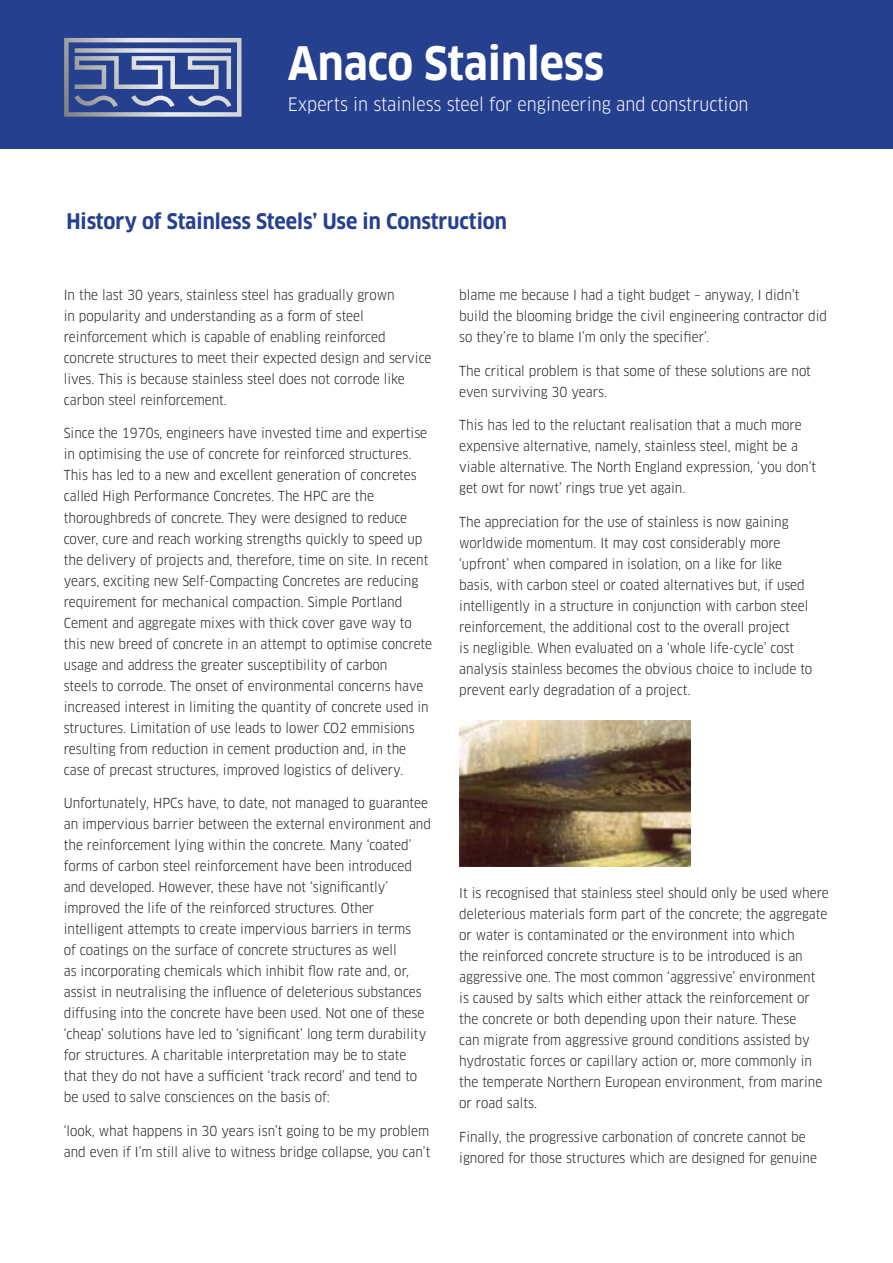
<style>
.page{position:relative;width:893px;height:1263px;background:#fff}
.page>*{position:absolute;margin:0;border:0;box-sizing:border-box;transform-origin:0 0}
.t1{font:700 45px "Clan Narrow";color:#fff}
.t2{font:700 21px "Clan Narrow";color:#25408f}
.t3{font:18px "Clan Narrow";color:#fff}
.t4{font:13.5px/21px "Clan Narrow";color:#231f20}
</style>
<div class="page">
<div style="left:0;top:0;width:893px;height:149px;background:#25408f"></div>
<svg style="left:64px;top:38px;width:177px;height:79px"></svg>
<img style="left:459px;top:721px;width:231px;height:145px">
<h1 class="t1" style="left:288px;top:36px;width:318px">Anaco Stainless</h1>
<h3 class="t3" style="left:288px;top:93px;width:462px">Experts in stainless steel for engineering and construction</h3>
<h2 class="t2" style="left:66px;top:208px;width:442px">History of Stainless Steels’ Use in Construction</h2>
<p class="t4" style="left:64px;top:284px;width:369px">In the last 30 years, stainless steel has gradually grown<br>in popularity and understanding as a form of steel reinforcement which is capable of enabling reinforced concrete structures to meet their expected design and service lives. This is because stainless steel does not corrode like carbon steel reinforcement.</p>
<p class="t4" style="left:64px;top:423px;width:370px">Since the 1970s, engineers have invested time and expertise in optimising the use of concrete for reinforced structures.<br>This has led to a new and excellent generation of concretes called High Performance Concretes. The HPC are the thoroughbreds of concrete. They were designed to reduce cover, cure and reach working strengths quickly to speed up the delivery of projects and, therefore, time on site. In recent years, exciting new Self-Compacting Concretes are reducing requirement for mechanical compaction. Simple Portland Cement and aggregate mixes with thick cover gave way to this new breed of concrete in an attempt to optimise concrete usage and address the greater susceptibility of carbon<br>steels to corrode. The onset of environmental concerns have increased interest in limiting the quantity of concrete used in structures. Limitation of use leads to lower CO2 emmisions resulting from reduction in cement production and, in the case of precast structures, improved logistics of delivery.</p>
<p class="t4" style="left:64px;top:793px;width:369px">Unfortunately, HPCs have, to date, not managed to guarantee an impervious barrier between the external environment and the reinforcement lying within the concrete. Many ‘coated’ forms of carbon steel reinforcement have been introduced and developed. However, these have not ‘significantly’ improved the life of the reinforced structures. Other intelligent attempts to create impervious barriers in terms<br>of coatings on the surface of concrete structures as well<br>as incorporating chemicals which inhibit flow rate and, or, assist in neutralising the influence of deleterious substances diffusing into the concrete have been used. Not one of these ‘cheap’ solutions have led to ‘significant’ long term durability for structures. A charitable interpretation may be to state that they do not have a sufficient ‘track record’ and tend to be used to salve consciences on the basis of:</p>
<p class="t4" style="left:64px;top:1121px;width:368px">‘look, what happens in 30 years isn’t going to be my problem and even if I’m still alive to witness bridge collapse, you can’t</p>
<p class="t4" style="left:459px;top:285px;width:369px">blame me because I had a tight budget – anyway, I didn’t build the blooming bridge the civil engineering contractor did so they’re to blame I’m only the specifier’.</p>
<p class="t4" style="left:459px;top:360px;width:353px">The critical problem is that some of these solutions are not even surviving 30 years.</p>
<p class="t4" style="left:459px;top:415px;width:358px">This has led to the reluctant realisation that a much more expensive alternative, namely, stainless steel, might be a viable alternative. The North England expression, ‘you don’t get owt for nowt’ rings true yet again.</p>
<p class="t4" style="left:459px;top:512px;width:355px">The appreciation for the use of stainless is now gaining worldwide momentum. It may cost considerably more ‘upfront’ when compared in isolation, on a like for like basis, with carbon steel or coated alternatives but, if used intelligently in a structure in conjunction with carbon steel reinforcement, the additional cost to the overall project<br>is negligible. When evaluated on a ‘whole life-cycle’ cost analysis stainless becomes the obvious choice to include to prevent early degradation of a project.</p>
<p class="t4" style="left:459px;top:882px;width:371px">It is recognised that stainless steel should only be used where deleterious materials form part of the concrete; the aggregate or water is contaminated or the environment into which<br>the reinforced concrete structure is to be introduced is an aggressive one. The most common ‘aggressive’ environment<br>is caused by salts which either attack the reinforcement or the concrete or both depending upon their nature. These<br>can migrate from aggressive ground conditions assisted by hydrostatic forces or capillary action or, more commonly in the temperate Northern European environment, from marine or road salts.</p>
<p class="t4" style="left:459px;top:1126px;width:359px">Finally, the progressive carbonation of concrete cannot be ignored for those structures which are designed for genuine</p>
</div>
